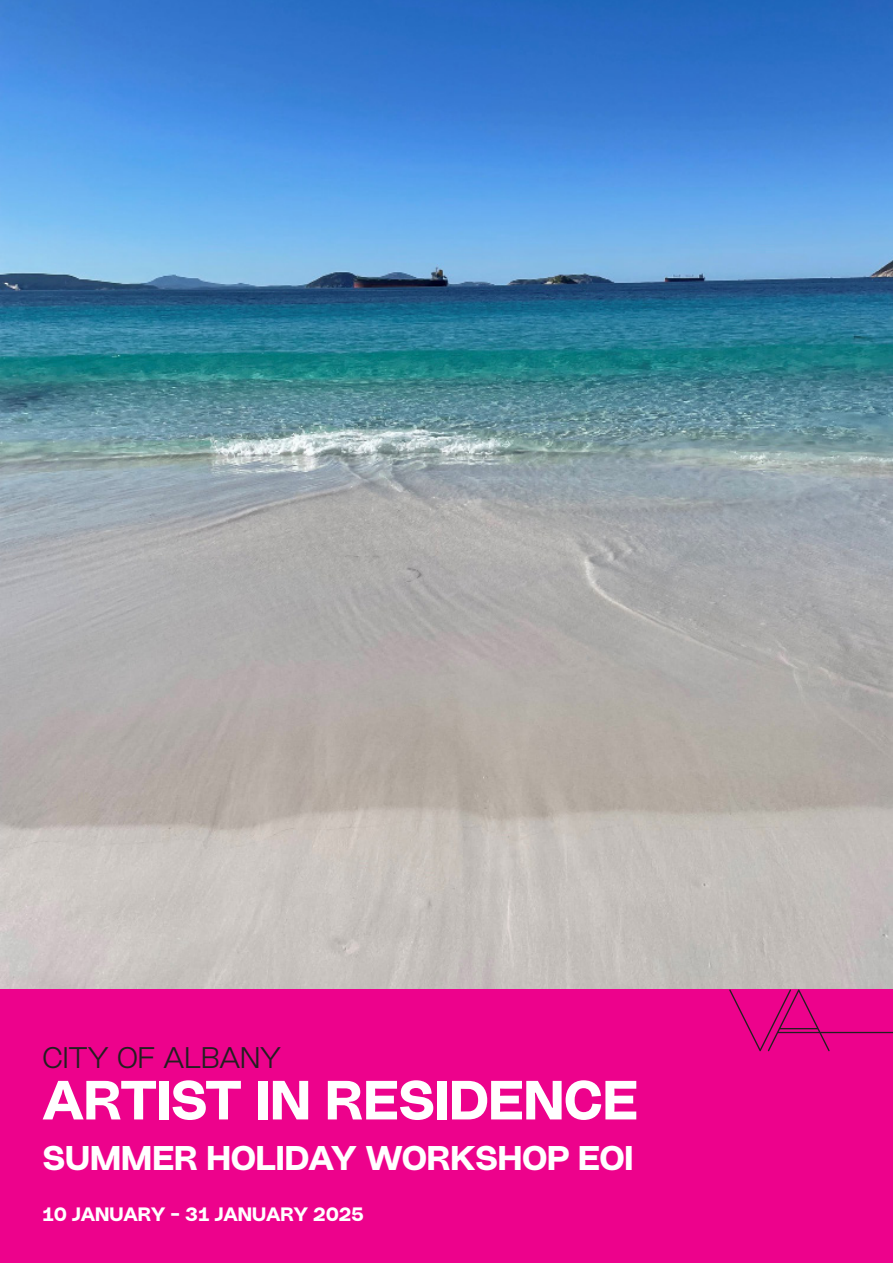
<style>
.page{position:relative;width:893px;height:1263px;background:#fff}
.page>*{position:absolute;margin:0;border:0;box-sizing:border-box;transform-origin:0 0}
.t1{font:700 55.5px "Resist Sans Text";color:#fff}
.t2{font:700 34.5px "Resist Sans Text";color:#fff}
.t3{font:300 30px "Resist Sans Display";color:#231f20}
.t4{font:700 19.5px "Resist Sans Text";letter-spacing:-.01em;color:#fff}
</style>
<div class="page">
<div style="left:0;top:989px;width:893px;height:274px;background:#ed028c"></div>
<svg style="left:729px;top:989px;width:164px;height:62px"></svg>
<img style="left:0;top:0;width:893px;height:989px">
<p class="t3" style="left:43px;top:1035px;width:240px">CITY OF ALBANY</p>
<p class="t1" style="left:43px;top:1056px;width:597px">ARTIST IN RESIDENCE</p>
<p class="t2" style="left:43px;top:1131px;width:592px">SUMMER HOLIDAY WORKSHOP EOI</p>
<p class="t4" style="left:43px;top:1199px;width:322px">10 JANUARY - 31 JANUARY 2025</p>
</div>
